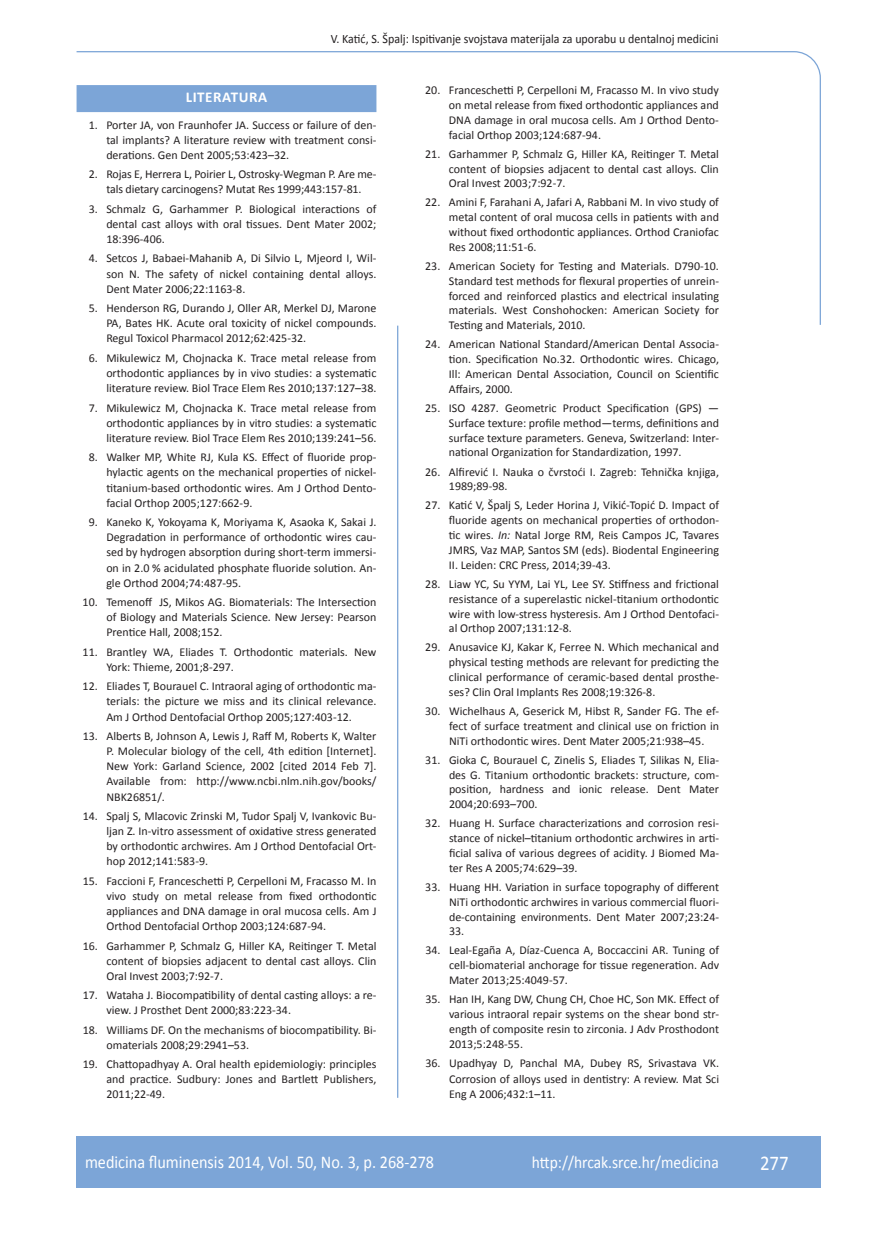
<style>
.page{position:relative;width:872px;height:1234px;background:#fff}
.page>*{position:absolute;margin:0;border:0;box-sizing:border-box;transform-origin:0 0}
.t1{font:21px "Calibri";color:#fff;scale:.9 1}
.t2{font:18px "Calibri";color:#fff;scale:.9 1}
.t3{font:17.25px "Calibri";color:#fff;scale:.9 1}
.t4{font:700 15px "Calibri";letter-spacing:.04em;color:#fff}
.t5{font:12.75px "Calibri";color:#231f20;scale:.94 1}
.t6{font:12px/14.9px "Calibri";color:#231f20;text-align:justify}
.s1{font-style:italic}
</style>
<div class="page">
<svg style="left:76px;top:51px;width:745px;height:275px"></svg>
<hr style="left:397px;top:325px;width:1px;height:772px;background:#7ca5d7">
<div style="left:77px;top:1135px;width:744px;height:51px;background:#7ca5d7"></div>
<div style="left:77px;top:85px;width:299px;height:27px;background:#7ca5d7"></div>
<p class="t5" style="left:331px;top:30px;width:414px">V. Katić, S. Špalj: Ispitivanje svojstava materijala za uporabu u dentalnoj medicini</p>
<p class="t4" style="left:186px;top:88px;width:83px">LITERATURA</p>
<p class="t6" style="left:106px;top:116px;width:272px;text-indent:-18px">1. Porter JA, von Fraunhofer JA. Success or failure of den&shy;tal implants? A literature review with treatment consi&shy;derations. Gen Dent 2005;53:423–32.</p>
<p class="t6" style="left:89px;top:166px;width:289px;text-align:center">2. Rojas E, Herrera L, Poirier L, Ostrosky-Wegman P. Are me&shy;tals dietary carcinogens? Mutat Res 1999;443:157-81.</p>
<p class="t6" style="left:106px;top:200px;width:271px;text-indent:-18px">3. Schmalz G, Garhammer P. Biological interactions of dental cast alloys with oral tissues. Dent Mater 2002; 18:396-406.</p>
<p class="t6" style="left:106px;top:250px;width:271px;text-indent:-18px">4. Setcos J, Babaei-Mahanib A, Di Silvio L, Mjeord I, Wil&shy;son N. The safety of nickel containing dental alloys.<br>Dent Mater 2006;22:1163-8.</p>
<p class="t6" style="left:106px;top:300px;width:271px;text-indent:-18px">5. Henderson RG, Durando J, Oller AR, Merkel DJ, Marone PA, Bates HK. Acute oral toxicity of nickel compounds.<br>Regul Toxicol Pharmacol 2012;62:425-32.</p>
<p class="t6" style="left:106px;top:349px;width:272px;text-indent:-18px">6. Mikulewicz M, Chojnacka K. Trace metal release from orthodontic appliances by in vivo studies: a systematic literature review. Biol Trace Elem Res 2010;137:127–38.</p>
<p class="t6" style="left:106px;top:399px;width:272px;text-indent:-18px">7. Mikulewicz M, Chojnacka K. Trace metal release from orthodontic appliances by in vitro studies: a systematic literature review. Biol Trace Elem Res 2010;139:241–56.</p>
<p class="t6" style="left:106px;top:449px;width:271px;text-indent:-18px">8. Walker MP, White RJ, Kula KS. Effect of fluoride prop&shy;hylactic agents on the mechanical properties of nickel&shy;titanium-based orthodontic wires. Am J Orthod Dento&shy;facial Orthop 2005;127:662-9.</p>
<p class="t6" style="left:106px;top:514px;width:272px;text-indent:-18px">9. Kaneko K, Yokoyama K, Moriyama K, Asaoka K, Sakai J.<br>Degradation in performance of orthodontic wires cau&shy;sed by hydrogen absorption during short-term immersi&shy;on in 2.0 % acidulated phosphate fluoride solution. An&shy;gle Orthod 2004;74:487-95.</p>
<p class="t6" style="left:106px;top:593px;width:271px;text-indent:-24px">10. Temenoff JS, Mikos AG. Biomaterials: The Intersection of Biology and Materials Science. New Jersey: Pearson Prentice Hall, 2008;152.</p>
<p class="t6" style="left:106px;top:643px;width:271px;text-indent:-24px">11. Brantley WA, Eliades T. Orthodontic materials. New<br>York: Thieme, 2001;8-297.</p>
<p class="t6" style="left:106px;top:678px;width:272px;text-indent:-24px">12. Eliades T, Bourauel C. Intraoral aging of orthodontic ma&shy;terials: the picture we miss and its clinical relevance.<br>Am J Orthod Dentofacial Orthop 2005;127:403-12.</p>
<p class="t6" style="left:106px;top:727px;width:271px;text-indent:-24px">13. Alberts B, Johnson A, Lewis J, Raff M, Roberts K, Walter P. Molecular biology of the cell, 4th edition [Internet].<br>New York: Garland Science, 2002 [cited 2014 Feb 7].<br>Available from: http://www.ncbi.nlm.nih.gov/books/ NBK26851/.</p>
<p class="t6" style="left:106px;top:807px;width:271px;text-indent:-24px">14. Spalj S, Mlacovic Zrinski M, Tudor Spalj V, Ivankovic Bu&shy;ljan Z. In-vitro assessment of oxidative stress generated by orthodontic archwires. Am J Orthod Dentofacial Ort&shy;hop 2012;141:583-9.</p>
<p class="t6" style="left:106px;top:872px;width:272px;text-indent:-24px">15. Faccioni F, Franceschetti P, Cerpelloni M, Fracasso M. In vivo study on metal release from fixed orthodontic appliances and DNA damage in oral mucosa cells. Am J Orthod Dentofacial Orthop 2003;124:687-94.</p>
<p class="t6" style="left:106px;top:937px;width:271px;text-indent:-24px">16. Garhammer P, Schmalz G, Hiller KA, Reitinger T. Metal content of biopsies adjacent to dental cast alloys. Clin Oral Invest 2003;7:92-7.</p>
<p class="t6" style="left:106px;top:986px;width:271px;text-indent:-24px">17. Wataha J. Biocompatibility of dental casting alloys: a re&shy;view. J Prosthet Dent 2000;83:223-34.</p>
<p class="t6" style="left:106px;top:1021px;width:271px;text-indent:-24px">18. Williams DF. On the mechanisms of biocompatibility. Bi&shy;omaterials 2008;29:2941–53.</p>
<p class="t6" style="left:106px;top:1055px;width:271px;text-indent:-24px">19. Chattopadhyay A. Oral health epidemiologiy: principles and practice. Sudbury: Jones and Bartlett Publishers, 2011;22-49.</p>
<p class="t6" style="left:449px;top:82px;width:272px;text-indent:-24px">20. Franceschetti P, Cerpelloni M, Fracasso M. In vivo study on metal release from fixed orthodontic appliances and DNA damage in oral mucosa cells. Am J Orthod Dento&shy;facial Orthop 2003;124:687-94.</p>
<p class="t6" style="left:449px;top:146px;width:271px;text-indent:-24px">21. Garhammer P, Schmalz G, Hiller KA, Reitinger T. Metal content of biopsies adjacent to dental cast alloys. Clin Oral Invest 2003;7:92-7.</p>
<p class="t6" style="left:449px;top:194px;width:271px;text-indent:-24px">22. Amini F, Farahani A, Jafari A, Rabbani M. In vivo study of metal content of oral mucosa cells in patients with and without fixed orthodontic appliances. Orthod Craniofac Res 2008;11:51-6.</p>
<p class="t6" style="left:449px;top:258px;width:271px;text-indent:-24px">23. American Society for Testing and Materials. D790-10.<br>Standard test methods for flexural properties of unrein&shy;forced and reinforced plastics and electrical insulating materials. West Conshohocken: American Society for Testing and Materials, 2010.</p>
<p class="t6" style="left:449px;top:336px;width:272px;text-indent:-24px">24. American National Standard/American Dental Associa&shy;tion. Specification No.32. Orthodontic wires. Chicago, Ill: American Dental Association, Council on Scientific Affairs, 2000.</p>
<p class="t6" style="left:449px;top:400px;width:271px;text-indent:-24px">25. ISO 4287. Geometric Product Specification (GPS) — Surface texture: profile method—terms, definitions and surface texture parameters. Geneva, Switzerland: Inter&shy;national Organization for Standardization, 1997.</p>
<p class="t6" style="left:449px;top:463px;width:271px;text-indent:-24px">26. Alfirević I. Nauka o čvrstoći I. Zagreb: Tehnička knjiga,<br>1989;89-98.</p>
<p class="t6" style="left:449px;top:497px;width:272px;text-indent:-24px">27. Katić V, Špalj S, Leder Horina J, Vikić-Topić D. Impact of fluoride agents on mechanical properties of orthodon&shy;tic wires. <span class="s1">In:</span> Natal Jorge RM, Reis Campos JC, Tavares JMRS, Vaz MAP, Santos SM (eds). Biodental Engineering II. Leiden: CRC Press, 2014;39-43.</p>
<p class="t6" style="left:449px;top:575px;width:271px;text-indent:-24px">28. Liaw YC, Su YYM, Lai YL, Lee SY. Stiffness and frictional resistance of a superelastic nickel-titanium orthodontic wire with low-stress hysteresis. Am J Orthod Dentofaci&shy;al Orthop 2007;131:12-8.</p>
<p class="t6" style="left:449px;top:639px;width:271px;text-indent:-24px">29. Anusavice KJ, Kakar K, Ferree N. Which mechanical and physical testing methods are relevant for predicting the clinical performance of ceramic-based dental prosthe&shy;ses? Clin Oral Implants Res 2008;19:326-8.</p>
<p class="t6" style="left:449px;top:703px;width:271px;text-indent:-24px">30. Wichelhaus A, Geserick M, Hibst R, Sander FG. The ef&shy;fect of surface treatment and clinical use on friction in NiTi orthodontic wires. Dent Mater 2005;21:938–45.</p>
<p class="t6" style="left:449px;top:751px;width:272px;text-indent:-24px">31. Gioka C, Bourauel C, Zinelis S, Eliades T, Silikas N, Elia&shy;des G. Titanium orthodontic brackets: structure, com&shy;position, hardness and ionic release. Dent Mater 2004;20:693–700.</p>
<p class="t6" style="left:449px;top:815px;width:271px;text-indent:-24px">32. Huang H. Surface characterizations and corrosion resi&shy;stance of nickel–titanium orthodontic archwires in arti&shy;ficial saliva of various degrees of acidity. J Biomed Ma&shy;ter Res A 2005;74:629–39.</p>
<p class="t6" style="left:449px;top:878px;width:272px;text-indent:-24px">33. Huang HH. Variation in surface topography of different NiTi orthodontic archwires in various commercial fluori&shy;de-containing environments. Dent Mater 2007;23:24- 33.</p>
<p class="t6" style="left:449px;top:942px;width:271px;text-indent:-24px">34. Leal-Egaña A, Díaz-Cuenca A, Boccaccini AR. Tuning of cell-biomaterial anchorage for tissue regeneration. Adv Mater 2013;25:4049-57.</p>
<p class="t6" style="left:449px;top:991px;width:271px;text-indent:-24px">35. Han IH, Kang DW, Chung CH, Choe HC, Son MK. Effect of various intraoral repair systems on the shear bond str&shy;ength of composite resin to zirconia. J Adv Prosthodont 2013;5:248-55.</p>
<p class="t6" style="left:449px;top:1054px;width:271px;text-indent:-24px">36. Upadhyay D, Panchal MA, Dubey RS, Srivastava VK.<br>Corrosion of alloys used in dentistry: A review. Mat Sci Eng A 2006;432:1–11.</p>
<h2 class="t2" style="left:85px;top:1150px;width:389px">medicina fluminensis 2014, Vol. 50, No. 3, p. 268-278</h2>
<h3 class="t3" style="left:532px;top:1151px;width:209px">http://hrcak.srce.hr/medicina</h3>
<h1 class="t1" style="left:760px;top:1149px;width:33px">277</h1>
</div>
